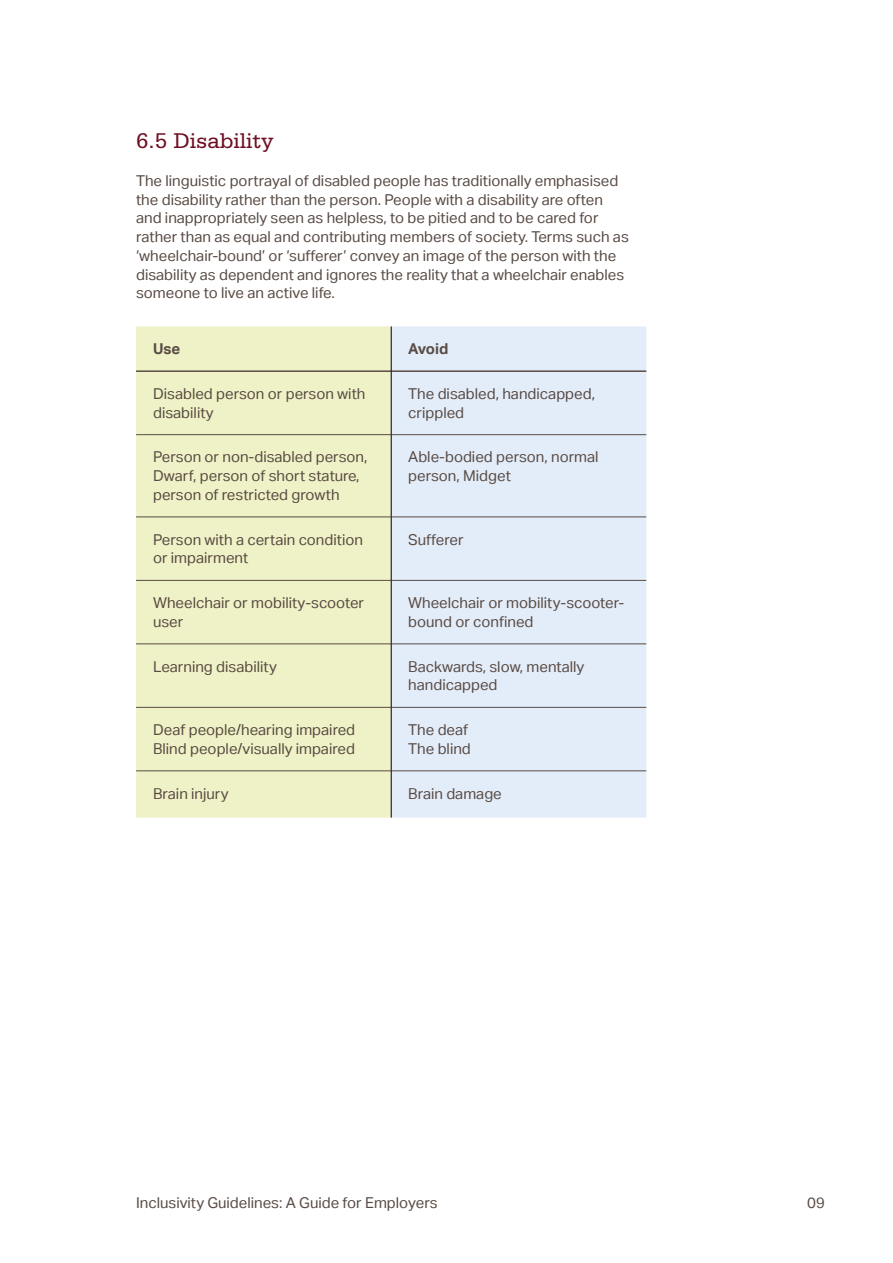
<style>
.page{position:relative;width:893px;height:1263px;background:#fff}
.page>*{position:absolute;margin:0;border:0;box-sizing:border-box;transform-origin:0 0}
.IMechE_Report_L3{font:22.5px "Serifa Std";color:#6d0d20}
.IMechE_Table_Copy{font:15px/18.8px "Aktiv Grotesk";color:#594b44}
.IMechE_Body_Copy{font:15px/18.8px "Aktiv Grotesk";color:#594b44}
.IMechE_Table_Copy-2{font:700 15px "Aktiv Grotesk";color:#594b44}
</style>
<div class="page">
<div style="left:136px;top:326px;width:255px;height:492px;background:#eff2c6"></div>
<div style="left:392px;top:326px;width:254px;height:492px;background:#e3edfa"></div>
<hr style="left:136px;top:370px;width:255px;height:2px;background:#594b44">
<hr style="left:391px;top:370px;width:255px;height:2px;background:#594b44">
<hr style="left:136px;top:580px;width:255px;height:1px;background:#594b44">
<hr style="left:391px;top:580px;width:255px;height:1px;background:#594b44">
<hr style="left:136px;top:644px;width:255px;height:1px;background:#594b44">
<hr style="left:391px;top:644px;width:255px;height:1px;background:#594b44">
<hr style="left:136px;top:707px;width:255px;height:1px;background:#594b44">
<hr style="left:391px;top:707px;width:255px;height:1px;background:#594b44">
<hr style="left:136px;top:770px;width:255px;height:1px;background:#594b44">
<hr style="left:391px;top:770px;width:255px;height:1px;background:#594b44">
<hr style="left:136px;top:434px;width:255px;height:1px;background:#594b44">
<hr style="left:391px;top:434px;width:255px;height:1px;background:#594b44">
<hr style="left:136px;top:517px;width:255px;height:1px;background:#594b44">
<hr style="left:391px;top:517px;width:255px;height:1px;background:#594b44">
<hr style="left:391px;top:326px;width:1px;height:45px;background:#000">
<hr style="left:391px;top:371px;width:1px;height:64px;background:#000">
<hr style="left:391px;top:435px;width:1px;height:82px;background:#000">
<hr style="left:391px;top:517px;width:1px;height:63px;background:#000">
<hr style="left:391px;top:580px;width:1px;height:64px;background:#000">
<hr style="left:391px;top:644px;width:1px;height:63px;background:#000">
<hr style="left:391px;top:707px;width:1px;height:64px;background:#000">
<hr style="left:391px;top:771px;width:1px;height:47px;background:#000">
<h3 class="IMechE_Report_L3" style="left:136px;top:128px;width:139px">6.5 Disability</h3>
<p class="IMechE_Body_Copy" style="left:136px;top:171px;width:494px">The linguistic portrayal of disabled people has traditionally emphasised the disability rather than the person. People with a disability are often and inappropriately seen as helpless, to be pitied and to be cared for rather than as equal and contributing members of society. Terms such as ‘wheelchair-bound’ or ‘sufferer’ convey an image of the person with the disability as dependent and ignores the reality that a wheelchair enables someone to live an active life.</p>
<p class="IMechE_Table_Copy-2" style="left:153px;top:340px;width:29px">Use</p>
<p class="IMechE_Table_Copy-2" style="left:408px;top:340px;width:42px">Avoid</p>
<p class="IMechE_Table_Copy" style="left:153px;top:384px;width:214px">Disabled person or person with disability</p>
<p class="IMechE_Table_Copy" style="left:408px;top:384px;width:188px">The disabled, handicapped, crippled</p>
<p class="IMechE_Table_Copy" style="left:153px;top:448px;width:216px">Person or non-disabled person,<br>Dwarf, person of short stature, person of restricted growth</p>
<p class="IMechE_Table_Copy" style="left:408px;top:448px;width:192px">Able-bodied person, normal person, Midget</p>
<p class="IMechE_Table_Copy" style="left:153px;top:530px;width:211px">Person with a certain condition or impairment</p>
<p class="IMechE_Table_Copy" style="left:408px;top:530px;width:57px">Sufferer</p>
<p class="IMechE_Table_Copy" style="left:153px;top:593px;width:213px">Wheelchair or mobility-scooter user</p>
<p class="IMechE_Table_Copy" style="left:408px;top:593px;width:218px">Wheelchair or mobility-scooter&shy;bound or confined</p>
<p class="IMechE_Table_Copy" style="left:153px;top:657px;width:125px">Learning disability</p>
<p class="IMechE_Table_Copy" style="left:408px;top:657px;width:178px">Backwards, slow, mentally handicapped</p>
<p class="IMechE_Table_Copy" style="left:153px;top:720px;width:204px">Deaf people/hearing impaired</p>
<p class="IMechE_Table_Copy" style="left:153px;top:739px;width:203px">Blind people/visually impaired</p>
<p class="IMechE_Table_Copy" style="left:408px;top:720px;width:62px">The deaf</p>
<p class="IMechE_Table_Copy" style="left:408px;top:739px;width:64px">The blind</p>
<p class="IMechE_Table_Copy" style="left:153px;top:784px;width:77px">Brain injury</p>
<p class="IMechE_Table_Copy" style="left:408px;top:784px;width:95px">Brain damage</p>
<p class="IMechE_Body_Copy" style="left:136px;top:1193px;width:303px">Inclusivity Guidelines: A Guide for Employers</p>
<p class="IMechE_Body_Copy" style="left:807px;top:1193px;width:19px">09</p>
</div>
